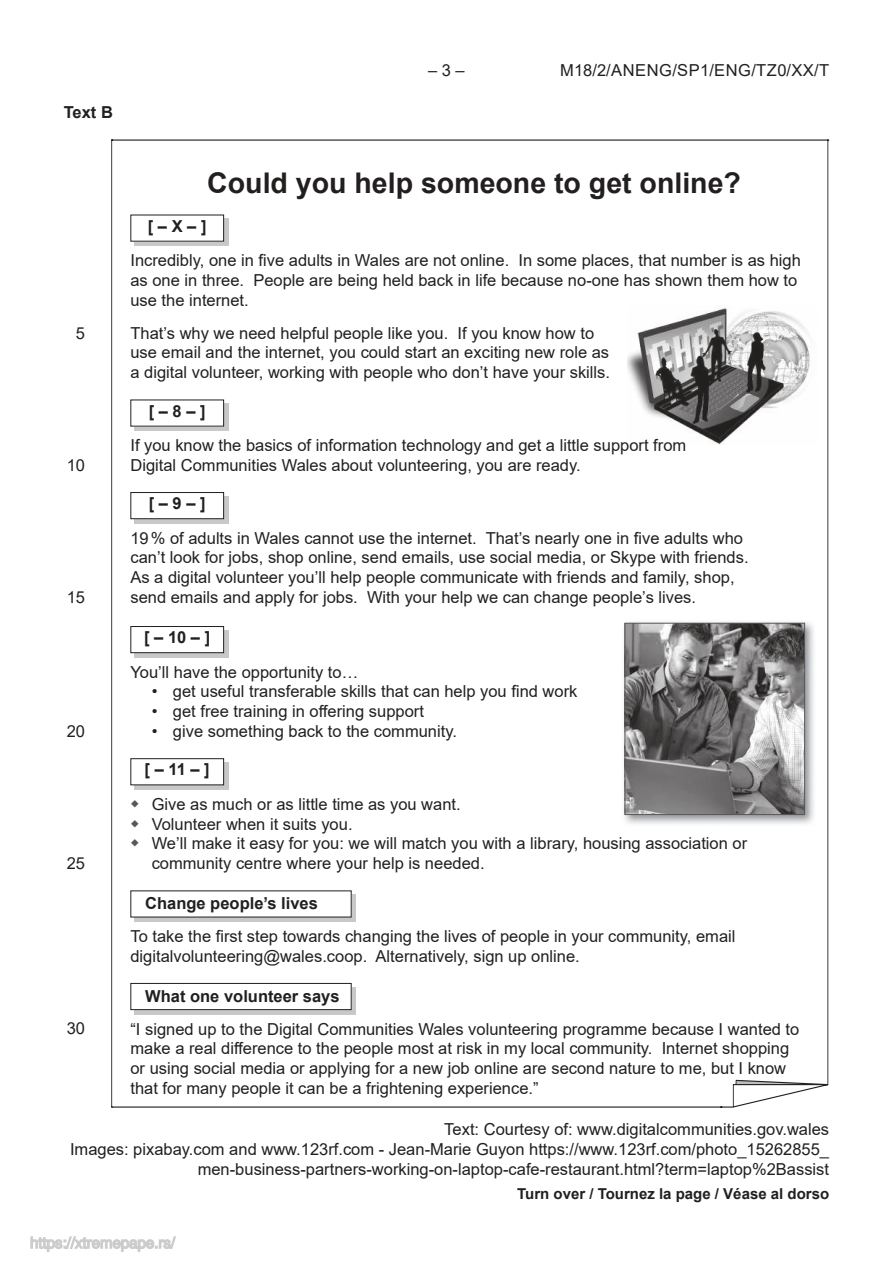
<style>
.page{position:relative;width:893px;height:1263px;background:#fff}
.page>*{position:absolute;margin:0;border:0;box-sizing:border-box;transform-origin:0 0}
.t1{font:700 28.5px "Arial";color:#221f1f}
.t2{font:16.5px/19.8px "Arial";color:#221f1f}
.t3{font:700 16.5px "Arial";color:#221f1f}
.t4{font:16.5px "Arial";letter-spacing:.035em;color:#221f1f}
.t5{font:700 15px "Arial";color:#221f1f}
</style>
<div class="page">
<hr style="left:113px;top:1107px;width:609px;height:1px;background:#221f1f">
<hr style="left:111px;top:140px;width:1px;height:967px;background:#221f1f">
<hr style="left:827px;top:140px;width:1px;height:944px;background:#221f1f">
<hr style="left:112px;top:140px;width:716px;height:1px;background:#221f1f">
<svg style="left:721px;top:1079px;width:108px;height:29px"></svg>
<img style="left:135px;top:219px;width:93px;height:27px">
<div style="left:131px;top:215px;width:93px;height:26px;background:#fff"></div>
<img style="left:628px;top:308px;width:182px;height:136px">
<img style="left:135px;top:404px;width:93px;height:27px">
<div style="left:131px;top:400px;width:93px;height:26px;background:#fff"></div>
<img style="left:135px;top:496px;width:93px;height:27px">
<div style="left:131px;top:492px;width:93px;height:27px;background:#fff"></div>
<div style="left:130px;top:492px;width:94px;height:27px;border:1px solid #221f1f"></div>
<img style="left:624px;top:622px;width:190px;height:202px">
<img style="left:627px;top:625px;width:176px;height:188px">
<div style="left:625px;top:623px;width:180px;height:192px;border:1px solid #57585a"></div>
<img style="left:135px;top:630px;width:93px;height:27px">
<div style="left:131px;top:626px;width:93px;height:27px;background:#fff"></div>
<div style="left:130px;top:626px;width:94px;height:27px;border:1px solid #221f1f"></div>
<img style="left:135px;top:762px;width:93px;height:27px">
<div style="left:131px;top:759px;width:93px;height:26px;background:#fff"></div>
<div style="left:130px;top:758px;width:94px;height:27px;border:1px solid #221f1f"></div>
<div style="left:130px;top:983px;width:222px;height:27px;border:1px solid #221f1f"></div>
<svg style="left:30px;top:1236px;width:146px;height:16px"></svg>
<p class="t3" style="left:64px;top:106px;width:51px">Text B</p>
<p class="t2" style="left:428px;top:62px;width:38px">– 3 –</p>
<p class="t4" style="left:560px;top:64px;width:271px">M 18 / 2 /ANENG/S P 1 /ENG/TZ0 / XX /T</p>
<h1 class="t1" style="left:207px;top:173px;width:535px">Could you help someone to get online?</h1>
<p class="t3" style="left:148px;top:220px;width:60px">[ ñ X ñ ]</p>
<p class="t2" style="left:130px;top:250px;width:672px">Incredibly, one in five adults in Wales are not online. In some places, that number is as high as one in three. People are being held back in life because no-one has shown them how to use the internet.</p>
<p class="t2" style="left:130px;top:324px;width:481px">That’s why we need helpful people like you. If you know how to use email and the internet, you could start an exciting new role as a digital volunteer, working with people who don’t have your skills.</p>
<p class="t3" style="left:149px;top:405px;width:58px">[ ñ 8 ñ ]</p>
<p class="t2" style="left:130px;top:437px;width:557px">If you know the basics of information technology and get a little support from<br>Digital Communities Wales about volunteering, you are ready.</p>
<p class="t3" style="left:149px;top:497px;width:58px">[ ñ 9 ñ ]</p>
<p class="t2" style="left:130px;top:528px;width:620px">19 % of adults in Wales cannot use the internet. That’s nearly one in five adults who can’t look for jobs, shop online, send emails, use social media, or Skype with friends.<br>As a digital volunteer you’ll help people communicate with friends and family, shop, send emails and apply for jobs. With your help we can change people’s lives.</p>
<p class="t3" style="left:144px;top:631px;width:68px">[ ñ 10 ñ ]</p>
<p class="t2" style="left:130px;top:662px;width:229px">You’ll have the opportunity to…</p>
<p class="t2" style="left:152px;top:682px;width:427px">• get useful transferable skills that can help you find work</p>
<p class="t2" style="left:152px;top:701px;width:274px">• get free training in offering support</p>
<p class="t2" style="left:152px;top:721px;width:307px">• give something back to the community.</p>
<p class="t3" style="left:145px;top:763px;width:67px">[ ñ 11 ñ ]</p>
<p class="t2" style="left:130px;top:794px;width:332px"><sup>◆</sup> Give as much or as little time as you want.</p>
<p class="t2" style="left:130px;top:815px;width:224px"><sup>◆</sup> Volunteer when it suits you.</p>
<p class="t2" style="left:152px;top:833px;width:597px;text-indent:-21px"><sup>◆</sup> We’ll make it easy for you: we will match you with a library, housing association or community centre where your help is needed.</p>
<p class="t3" style="left:145px;top:897px;width:174px">Change peopleís lives</p>
<p class="t2" style="left:130px;top:926px;width:606px">To take the first step towards changing the lives of people in your community, email digitalvolunteering@wales.coop. Alternatively, sign up online.</p>
<p class="t3" style="left:145px;top:989px;width:196px">What one volunteer says</p>
<p class="t2" style="left:130px;top:1019px;width:670px">“I signed up to the Digital Communities Wales volunteering programme because I wanted to make a real difference to the people most at risk in my local community. Internet shopping or using social media or applying for a new job online are second nature to me, but I know that for many people it can be a frightening experience.”</p>
<p class="t2" style="left:70px;top:1119px;width:761px;text-align:right">Text: Courtesy of: www.digitalcommunities.gov.wales<br>Images: pixabay.com and www.123rf.com - Jean-Marie Guyon https://www.123rf.com/photo_15262855_ men-business-partners-working-on-laptop-cafe-restaurant.html?term=laptop%2Bassist</p>
<p class="t2" style="left:76px;top:324px;width:11px">5</p>
<p class="t2" style="left:67px;top:457px;width:20px">10</p>
<p class="t2" style="left:67px;top:589px;width:20px">15</p>
<p class="t2" style="left:67px;top:723px;width:20px">20</p>
<p class="t2" style="left:67px;top:855px;width:20px">25</p>
<p class="t2" style="left:67px;top:1020px;width:20px">30</p>
<p class="t5" style="left:517px;top:1188px;width:314px">Turn over / Tournez la page / VÈase al dorso</p>
</div>
